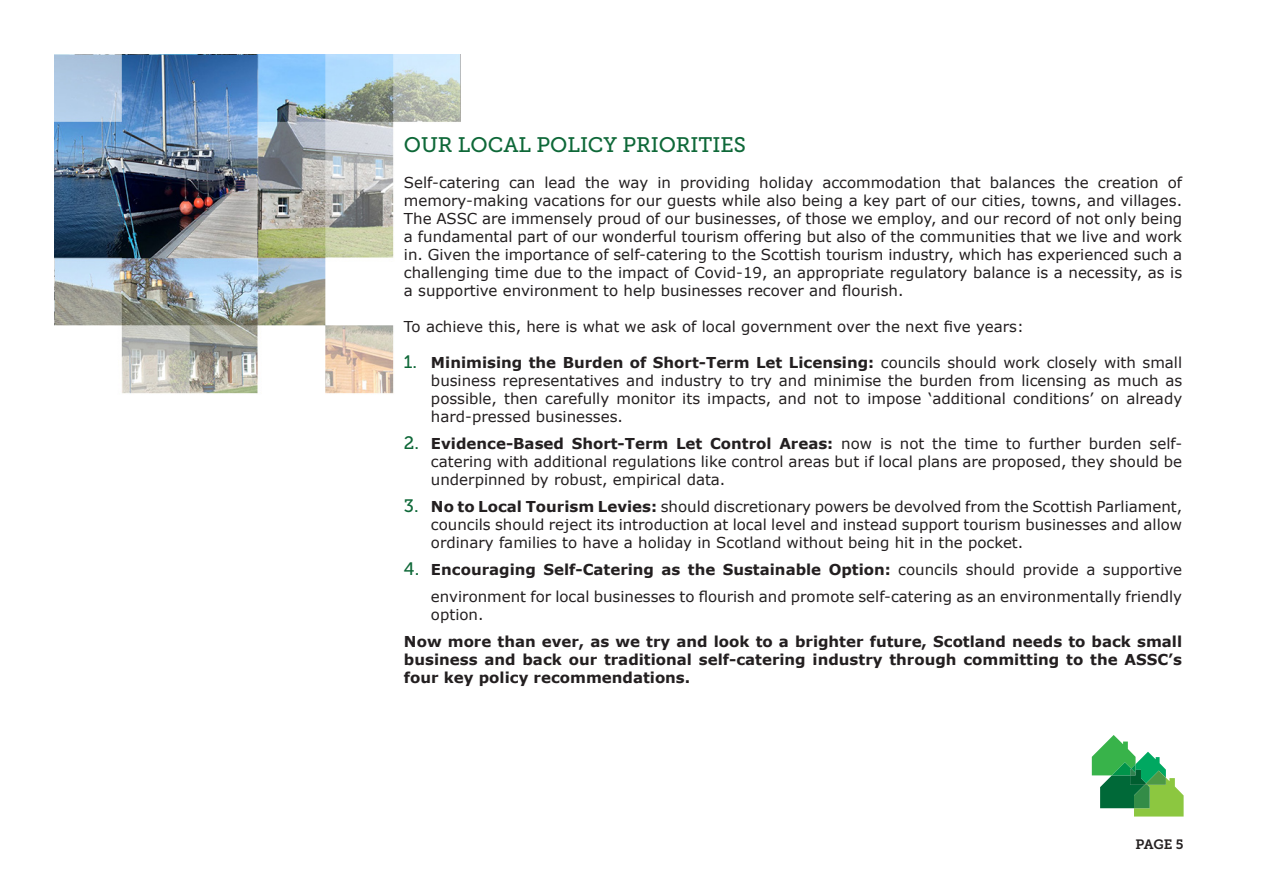
<style>
.page{position:relative;width:1263px;height:893px;background:#fff}
.page>*{position:absolute;margin:0;border:0;box-sizing:border-box;transform-origin:0 0}
.t1{font:21px "Museo Slab 500";color:#0e6838}
.t2{font:15px/18px "Verdana";color:#231f20;text-align:justify}
.t3{font:700 15px/18px "Verdana";color:#231f20;text-align:justify}
.t4{font:13.5px "Museo Slab 700";color:#231f20}
.s1{font-family:"Museo Slab 500";font-size:18px;color:#0e6838}
.s2{font-weight:700}
</style>
<div class="page">
<svg style="left:1092px;top:735px;width:91px;height:81px"></svg>
<img style="left:54px;top:54px;width:406px;height:340px">
<p class="t1" style="left:404px;top:133px;width:343px">OUR LOCAL POLICY PRIORITIES</p>
<p class="t2" style="left:404px;top:174px;width:780px">Self-catering can lead the way in providing holiday accommodation that balances the creation of memory-making vacations for our guests while also being a key part of our cities, towns, and villages.<br>The ASSC are immensely proud of our businesses, of those we employ, and our record of not only being a fundamental part of our wonderful tourism offering but also of the communities that we live and work in. Given the importance of self-catering to the Scottish tourism industry, which has experienced such a challenging time due to the impact of Covid-19, an appropriate regulatory balance is a necessity, as is a supportive environment to help businesses recover and flourish.</p>
<p class="t2" style="left:404px;top:318px;width:621px">To achieve this, here is what we ask of local government over the next five years:</p>
<p class="t2" style="left:431px;top:354px;width:753px;text-indent:-27px"><span class="s1">1.</span> <span class="s2">Minimising the Burden of Short-Term Let Licensing:</span> councils should work closely with small business representatives and industry to try and minimise the burden from licensing as much as possible, then carefully monitor its impacts, and not to impose ‘additional conditions’ on already hard-pressed businesses.</p>
<p class="t2" style="left:431px;top:435px;width:753px;text-indent:-27px"><span class="s1">2.</span> <span class="s2">Evidence-Based Short-Term Let Control Areas:</span> now is not the time to further burden self&shy;catering with additional regulations like control areas but if local plans are proposed, they should be underpinned by robust, empirical data.</p>
<p class="t2" style="left:431px;top:498px;width:753px;text-indent:-27px"><span class="s1">3.</span> <span class="s2">No to Local Tourism Levies:</span> should discretionary powers be devolved from the Scottish Parliament, councils should reject its introduction at local level and instead support tourism businesses and allow ordinary families to have a holiday in Scotland without being hit in the pocket.</p>
<p class="t2" style="left:404px;top:556px;width:780px;line-height:27px;text-align:right"><span class="s1">4.</span> <span class="s2">Encouraging Self-Catering as the Sustainable Option:</span> councils should provide a supportive environment for local businesses to flourish and promote self-catering as an environmentally friendly</p>
<p class="t2" style="left:431px;top:606px;width:54px">option.</p>
<p class="t3" style="left:404px;top:632px;width:780px">Now more than ever, as we try and look to a brighter future, Scotland needs to back small business and back our traditional self-catering industry through committing to the ASSC’s four key policy recommendations.</p>
<p class="t4" style="left:1135px;top:837px;width:50px">PAGE 5</p>
</div>
